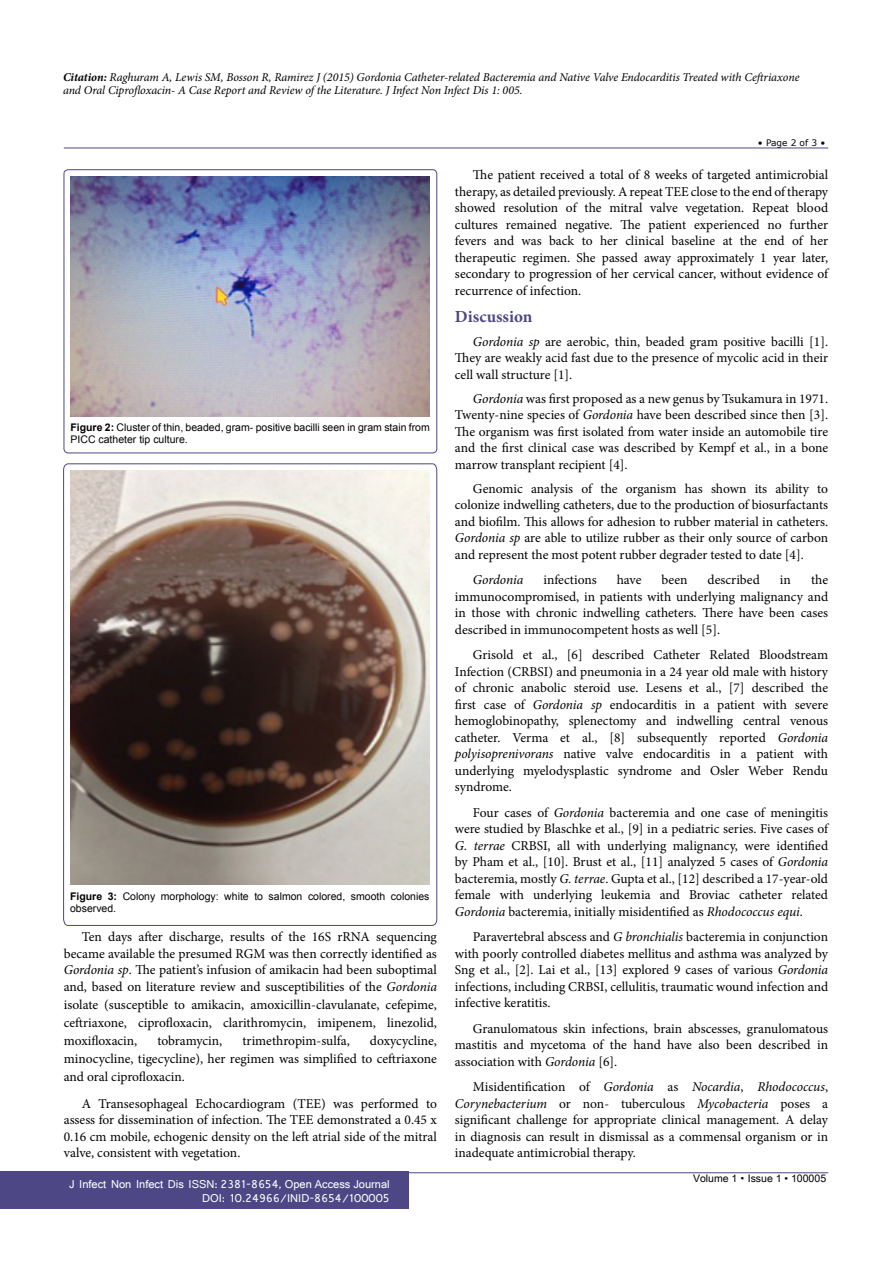
<style>
.page{position:relative;width:893px;height:1263px;background:#fff}
.page>*{position:absolute;margin:0;border:0;box-sizing:border-box;transform-origin:0 0}
.t1{font:700 16.95px "Minion Pro";color:#4d4785}
.t2{font:13.5px/16.5px "Minion Pro";color:#000;text-align:justify}
.t3{font:italic 13.5px "Minion Pro";letter-spacing:-.01em;color:#000}
.t4{font:italic 12px/13.5px "Minion Pro";letter-spacing:-.01em;color:#000}
.t5{font:12px/14.2px "Shruti";color:#fff;text-align:right}
.t6{font:10.5px/12px "Arial";color:#000}
.t7{font:10.5px "Arial Unicode MS";color:#000}
.t8{font:9px "MS Reference Sans Serif";color:#000}
.s1{font-weight:700}
.s2{font-style:italic}
.s3{font-family:"Batang"}
</style>
<div class="page">
<hr style="left:64px;top:148px;width:764px;height:1px;background:#4d4785">
<hr style="left:64px;top:1172px;width:764px;height:1px;background:#4d4785">
<div style="left:0;top:1171px;width:409px;height:38px;background:#4d4785"></div>
<div style="left:64px;top:170px;width:373px;height:283px;border:1px solid #4d4785;border-radius:4px"></div>
<svg style="left:63px;top:463px;width:374px;height:463px"></svg>
<img style="left:70px;top:176px;width:360px;height:240px">
<img style="left:70px;top:470px;width:359px;height:415px">
<p class="t4" style="left:63px;top:70px;width:738px"><span class="s1">Citation:</span> Raghuram A, Lewis SM, Bosson R, Ramirez J (2015) Gordonia Catheter-related Bacteremia and Native Valve Endocarditis Treated with Ceftriaxone and Oral Ciprofloxacin- A Case Report and Review of the Literature. J Infect Non Infect Dis 1: 005.</p>
<p class="t6" style="left:70px;top:421px;width:361px"><span class="s1">Figure 2:</span> Cluster of thin, beaded, gram- positive bacilli seen in gram stain from<br>PICC catheter tip culture.</p>
<p class="t6" style="left:70px;top:891px;width:361px"><span class="s1">Figure 3:</span> Colony morphology: white to salmon colored, smooth colonies observed.</p>
<p class="t2" style="left:64px;top:929px;width:375px;text-indent:18px">Ten days after discharge, results of the 16S rRNA sequencing became available the presumed RGM was then correctly identified as <span class="s2">Gordonia sp</span>. The patient’s infusion of amikacin had been suboptimal and, based on literature review and susceptibilities of the <span class="s2">Gordonia</span></p>
<p class="t2" style="left:64px;top:996px;width:375px;line-height:18px">isolate (susceptible to amikacin, amoxicillin-clavulanate, cefepime, ceftriaxone, ciprofloxacin, clarithromycin, imipenem, linezolid, moxifloxacin,</p>
<p class="t2" style="left:64px;top:1032px;width:375px;line-height:18px;text-indent:306px">doxycycline, minocycline, tigecycline), her regimen was simplified to ceftriaxone and oral ciprofloxacin.</p>
<p class="t2" style="left:64px;top:1095px;width:375px;text-indent:18px">A Transesophageal Echocardiogram (TEE) was performed to assess for dissemination of infection. The TEE demonstrated a 0.45 x 0.16 cm mobile, echogenic density on the left atrial side of the mitral valve, consistent with vegetation.</p>
<p class="t2" style="left:157px;top:1032px;width:66px">tobramycin,</p>
<p class="t2" style="left:242px;top:1032px;width:109px">trimethropim-sulfa,</p>
<p class="t5" style="left:69px;top:1176px;width:322px">J Infect Non Infect Dis ISSN: 2381-8654, Open Access Journal<br>DOI: 10.24966/INID-8654/100005</p>
<p class="t8" style="left:758px;top:137px;width:69px">• Page 2 of 3 •</p>
<p class="t2" style="left:455px;top:167px;width:375px;text-indent:18px">The patient received a total of 8 weeks of targeted antimicrobial therapy, as detailed previously. A repeat TEE close to the end of therapy showed resolution of the mitral valve vegetation. Repeat blood cultures remained negative. The patient experienced no further fevers and was back to her clinical baseline at the end of her therapeutic regimen. She passed away approximately 1 year later, secondary to progression of her cervical cancer, without evidence of recurrence of infection.</p>
<p class="t1" style="left:455px;top:304px;width:79px">Discussion</p>
<p class="t2" style="left:455px;top:333px;width:375px;text-indent:18px"><span class="s2">Gordonia sp</span> are aerobic, thin, beaded gram positive bacilli [1].<br>They are weakly acid fast due to the presence of mycolic acid in their cell wall structure [1].</p>
<p class="t2" style="left:455px;top:390px;width:375px;text-indent:18px"><span class="s2">Gordonia</span> was first proposed as a new genus by Tsukamura in 1971.<br>Twenty-nine species of <span class="s2">Gordonia</span> have been described since then [3].<br>The organism was first isolated from water inside an automobile tire and the first clinical case was described by Kempf et al., in a bone marrow transplant recipient [4].</p>
<p class="t2" style="left:455px;top:480px;width:375px;text-indent:18px">Genomic analysis of the organism has shown its ability to colonize indwelling catheters, due to the production of biosurfactants and biofilm. This allows for adhesion to rubber material in catheters.<br><span class="s2">Gordonia sp</span> are able to utilize rubber as their only source of carbon and represent the most potent rubber degrader tested to date [4].</p>
<p class="t3" style="left:473px;top:571px;width:52px">Gordonia</p>
<p class="t2" style="left:543px;top:572px;width:55px">infections</p>
<p class="t2" style="left:617px;top:572px;width:26px">have</p>
<p class="t2" style="left:662px;top:572px;width:27px">been</p>
<p class="t2" style="left:708px;top:572px;width:54px">described</p>
<p class="t2" style="left:780px;top:572px;width:13px">in</p>
<p class="t2" style="left:455px;top:572px;width:375px;text-indent:356px">the immunocompromised, in patients with underlying malignancy and in those with chronic indwelling catheters. There have been cases described in immunocompetent hosts as well [5].</p>
<p class="t2" style="left:455px;top:647px;width:375px;text-indent:18px">Grisold et al., [6] described Catheter Related Bloodstream Infection (CRBSI) and pneumonia in a 24 year old male with history of chronic anabolic steroid use. Lesens et al., [7] described the first case of <span class="s2">Gordonia sp</span> endocarditis in a patient with severe hemoglobinopathy, splenectomy and indwelling central venous catheter. Verma et al., [8] subsequently reported <span class="s2">Gordonia polyisoprenivorans</span> native valve endocarditis in a patient with underlying myelodysplastic syndrome and Osler Weber Rendu syndrome.</p>
<p class="t2" style="left:455px;top:804px;width:375px;text-indent:18px">Four cases of <span class="s2">Gordonia</span> bacteremia and one case of meningitis were studied by Blaschke et al., [9] in a pediatric series. Five cases of <span class="s2">G. terrae</span> CRBSI, all with underlying malignancy, were identified by Pham et al., [10]. Brust et al., [11] analyzed 5 cases of <span class="s2">Gordonia </span>bacteremia, mostly <span class="s2">G. terrae</span>. Gupta et al., [12] described a 17-year-old female with underlying leukemia and Broviac catheter related <span class="s2">Gordonia</span> bacteremia, initially misidentified as <span class="s2">Rhodococcus equi</span>.</p>
<p class="t2" style="left:455px;top:929px;width:375px;text-indent:18px">Paravertebral abscess and <span class="s2">G bronchialis</span> bacteremia in conjunction with poorly controlled diabetes mellitus and asthma was analyzed by Sng et al., [2]. Lai et al., [13] explored 9 cases of various <span class="s2">Gordonia </span>infections, including CRBSI, cellulitis, traumatic wound infection and infective keratitis.</p>
<p class="t2" style="left:455px;top:1020px;width:375px;text-indent:18px">Granulomatous skin infections, brain abscesses, granulomatous mastitis and mycetoma of the hand have also been described in association with <span class="s2">Gordonia</span> [6].</p>
<p class="t2" style="left:455px;top:1079px;width:375px;text-indent:18px">Misidentification of <span class="s2">Gordonia</span> as <span class="s2">Nocardia</span>, <span class="s2">Rhodococcus</span>, <span class="s2">Corynebacterium</span> or non- tuberculous <span class="s2">Mycobacteria</span> poses a significant challenge for appropriate clinical management. A delay in diagnosis can result in dismissal as a commensal organism or in inadequate antimicrobial therapy.</p>
<p class="t7" style="left:693px;top:1170px;width:135px">Volume 1 <span class="s3">•</span> Issue 1 • 100005</p>
</div>
